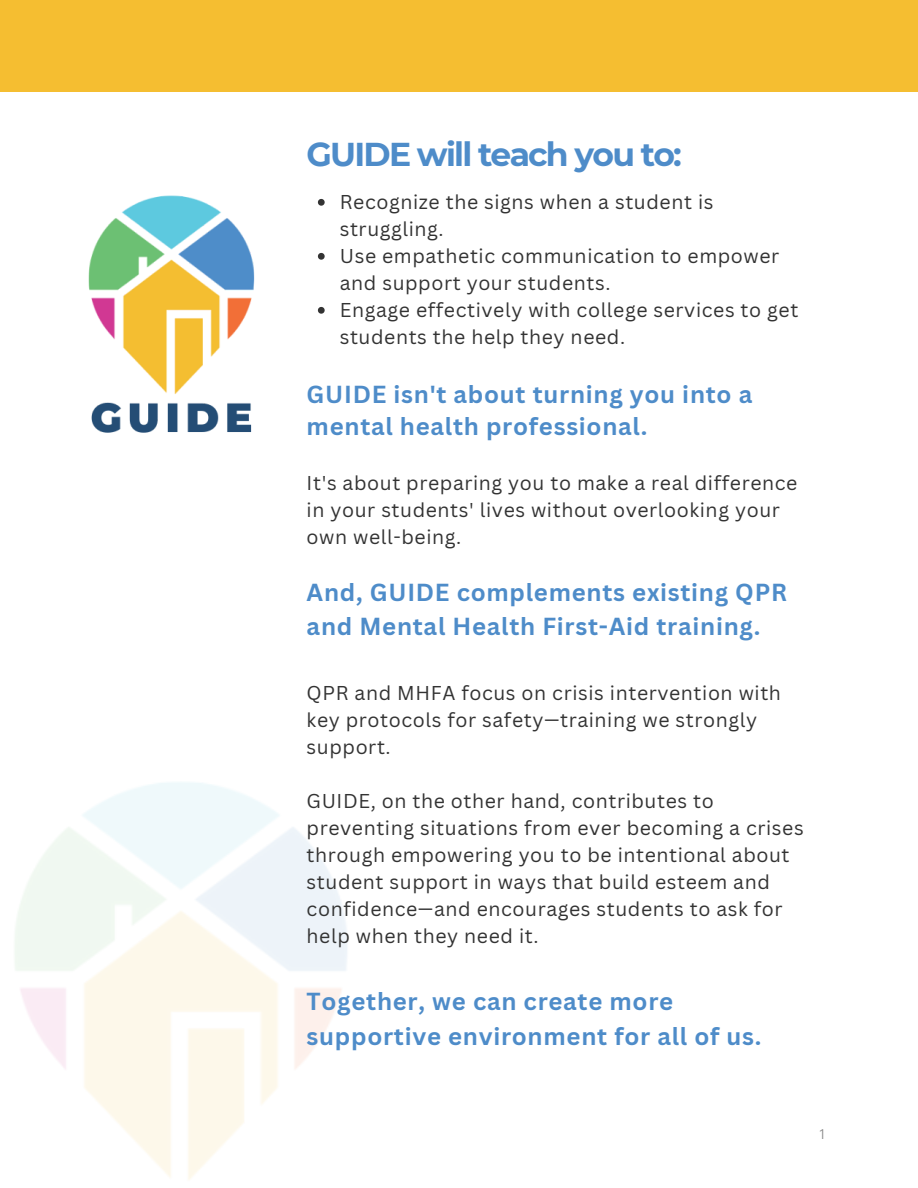
<style>
.page{position:relative;width:918px;height:1188px;background:#fff}
.page>*{position:absolute;margin:0;border:0;box-sizing:border-box;transform-origin:0 0}
.t1{font:700 33px "Montserrat";letter-spacing:-.055em;color:#4e8cc9}
.t2{font:700 24px/34.8px "Canva Sans";letter-spacing:.03em;color:#4e8cc9}
.t3{font:19.5px/27px "Canva Sans";letter-spacing:.03em;color:#333}
.t4{font:300 14.1px "Univers LT Pro 45";color:#808080}
</style>
<div class="page">
<div style="left:0;top:0;width:918px;height:92px;background:#f5be31"></div>
<img style="left:88px;top:195px;width:167px;height:238px">
<svg style="left:318px;top:199px;width:7px;height:7px"></svg>
<svg style="left:318px;top:253px;width:7px;height:7px"></svg>
<svg style="left:318px;top:307px;width:7px;height:7px"></svg>
<p class="t1" style="left:307px;top:134px;width:377px">GUIDE will teach you to:</p>
<p class="t3" style="left:340px;top:188px;width:375px">Recognize the signs when a student is struggling.</p>
<p class="t3" style="left:340px;top:242px;width:441px">Use empathetic communication to empower and support your students.</p>
<p class="t3" style="left:340px;top:296px;width:460px">Engage effectively with college services to get students the help they need.</p>
<p class="t2" style="left:307px;top:377px;width:447px;line-height:32.7px">GUIDE isn't about turning you into a mental health professional.</p>
<h2 class="t3" style="left:307px;top:469px;width:492px">It's about preparing you to make a real difference in your students' lives without overlooking your own well-being.</h2>
<p class="t2" style="left:307px;top:574px;width:482px">And, GUIDE complements existing QPR and Mental Health First-Aid training.</p>
<h2 class="t3" style="left:307px;top:678px;width:476px">QPR and MHFA focus on crisis intervention with key protocols for safety—training we strongly support.</h2>
<p class="t3" style="left:307px;top:786px;width:499px">GUIDE, on the other hand, contributes to preventing situations from ever becoming a crises through empowering you to be intentional about student support in ways that build esteem and confidence—and encourages students to ask for help when they need it.</p>
<p class="t2" style="left:307px;top:983px;width:456px">Together, we can create more supportive environment for all of us.</p>
<h2 class="t4" style="left:818px;top:1129px;width:9px">1</h2>
</div>
